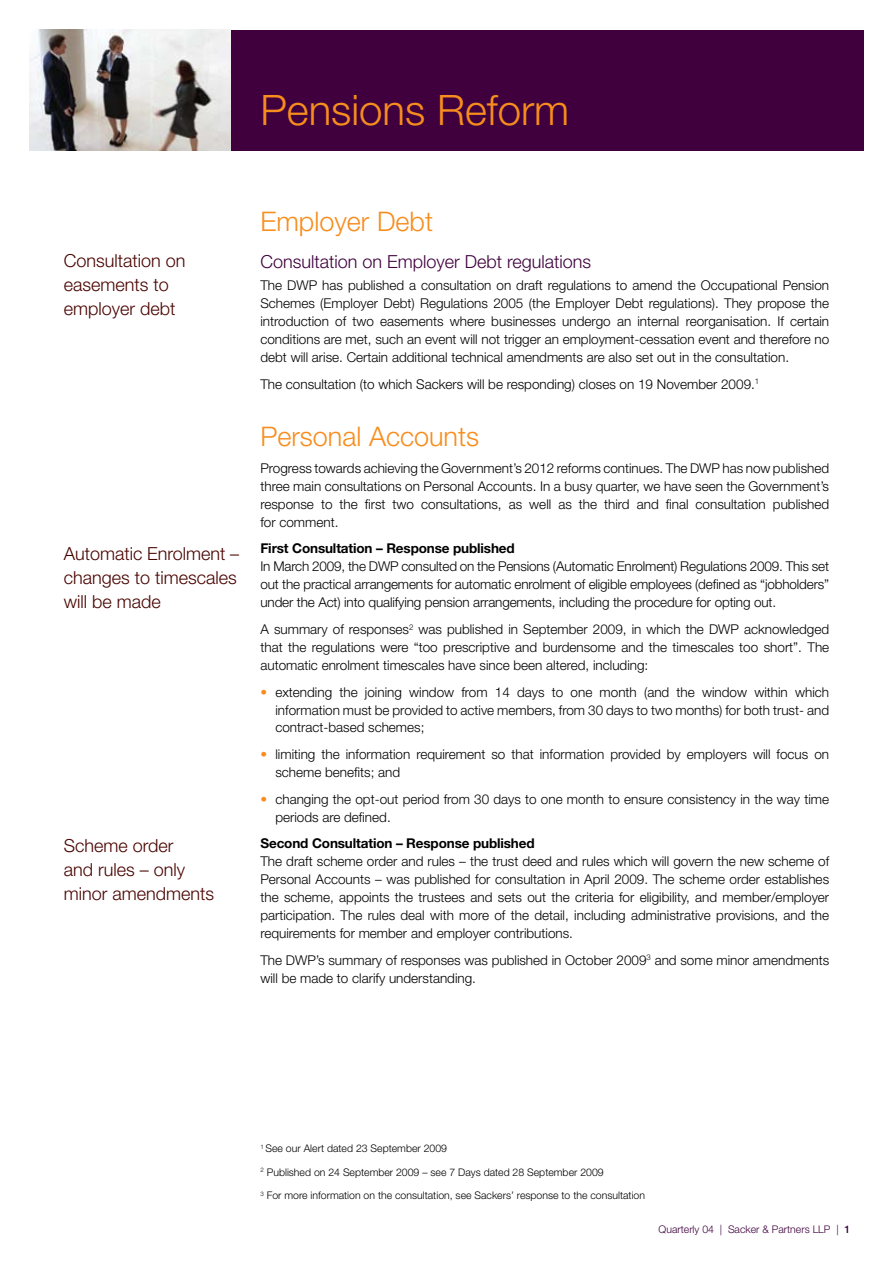
<style>
.page{position:relative;width:893px;height:1263px;background:#fff}
.page>*{position:absolute;margin:0;border:0;box-sizing:border-box;transform-origin:0 0}
.t1{font:300 42px "Helvetica Neue";color:#f78d1e}
.t2{font:300 27px "Helvetica Neue";color:#f78d1e}
.t3{font:300 18px/24px "Helvetica Neue";color:#490400}
.t4{font:300 18px "Helvetica Neue";color:#3f003d}
.t5{font:300 13.5px/18px "Helvetica Neue";color:#000;text-align:justify}
.t6{font:700 13.5px "Helvetica Neue";letter-spacing:-.01em;color:#000}
.t7{font:300 10.5px "Helvetica Neue";color:#000}
.t8{font:300 10.5px "Helvetica Neue";color:#3f003d}
.s1{color:#f78d1e}
.s2{font-weight:500}
</style>
<div class="page">
<img style="left:30px;top:30px;width:201px;height:120px">
<div style="left:231px;top:30px;width:632px;height:120px;background:#3f003d"></div>
<h1 class="t1" style="left:260px;top:85px;width:310px">Pensions Reform</h1>
<h3 class="t3" style="left:64px;top:248px;width:123px">Consultation on easements to employer debt</h3>
<h3 class="t3" style="left:64px;top:541px;width:177px">Automatic Enrolment – changes to timescales will be made</h3>
<h3 class="t3" style="left:64px;top:833px;width:152px">Scheme order<br>and rules – only minor amendments</h3>
<h2 class="t2" style="left:260px;top:205px;width:174px">Employer Debt</h2>
<h3 class="t4" style="left:260px;top:250px;width:332px">Consultation on Employer Debt regulations</h3>
<p class="t5" style="left:260px;top:276px;width:570px">The DWP has published a consultation on draft regulations to amend the Occupational Pension Schemes (Employer Debt) Regulations 2005 (the Employer Debt regulations). They propose the introduction of two easements where businesses undergo an internal reorganisation. If certain conditions are met, such an event will not trigger an employment-cessation event and therefore no debt will arise. Certain additional technical amendments are also set out in the consultation.</p>
<p class="t5" style="left:260px;top:374px;width:500px">The consultation (to which Sackers will be responding) closes on 19 November 2009.<sup>1</sup></p>
<h2 class="t2" style="left:260px;top:420px;width:220px">Personal Accounts</h2>
<p class="t5" style="left:260px;top:459px;width:570px">Progress towards achieving the Government’s 2012 reforms continues. The DWP has now published three main consultations on Personal Accounts. In a busy quarter, we have seen the Government’s response to the first two consultations, as well as the third and final consultation published for comment.</p>
<p class="t6" style="left:260px;top:540px;width:256px">First Consultation – Response published</p>
<p class="t5" style="left:260px;top:557px;width:570px">In March 2009, the DWP consulted on the Pensions (Automatic Enrolment) Regulations 2009. This set out the practical arrangements for automatic enrolment of eligible employees (defined as “jobholders” under the Act) into qualifying pension arrangements, including the procedure for opting out.</p>
<p class="t5" style="left:260px;top:620px;width:570px">A summary of responses<sup>2</sup> was published in September 2009, in which the DWP acknowledged that the regulations were “too prescriptive and burdensome and the timescales too short”. The automatic enrolment timescales have since been altered, including:</p>
<p class="t5" style="left:275px;top:682px;width:555px;text-indent:-15px"><span class="s1">•</span> extending the joining window from 14 days to one month (and the window within which information must be provided to active members, from 30 days to two months) for both trust- and contract-based schemes;</p>
<p class="t5" style="left:275px;top:745px;width:555px;text-indent:-15px"><span class="s1">•</span> limiting the information requirement so that information provided by employers will focus on scheme benefits; and</p>
<p class="t5" style="left:275px;top:789px;width:555px;text-indent:-15px"><span class="s1">•</span> changing the opt-out period from 30 days to one month to ensure consistency in the way time periods are defined.</p>
<p class="t6" style="left:260px;top:835px;width:276px">Second Consultation – Response published</p>
<p class="t5" style="left:260px;top:852px;width:570px">The draft scheme order and rules – the trust deed and rules which will govern the new scheme of Personal Accounts – was published for consultation in April 2009. The scheme order establishes the scheme, appoints the trustees and sets out the criteria for eligibility, and member/employer participation. The rules deal with more of the detail, including administrative provisions, and the requirements for member and employer contributions.</p>
<p class="t5" style="left:260px;top:950px;width:570px">The DWP’s summary of responses was published in October 2009<sup>3</sup> and some minor amendments will be made to clarify understanding.</p>
<p class="t7" style="left:260px;top:1142px;width:188px"><sup>1</sup> See our Alert dated 23 September 2009</p>
<p class="t7" style="left:260px;top:1165px;width:345px"><sup>2</sup> Published on 24 September 2009 – see 7 Days dated 28 September 2009</p>
<p class="t7" style="left:260px;top:1189px;width:386px"><sup>3</sup> For more information on the consultation, see Sackers’ response to the consultation</p>
<p class="t8" style="left:659px;top:1223px;width:193px">Quarterly 04 | Sacker &amp; Partners LLP | <span class="s2">1</span></p>
</div>
